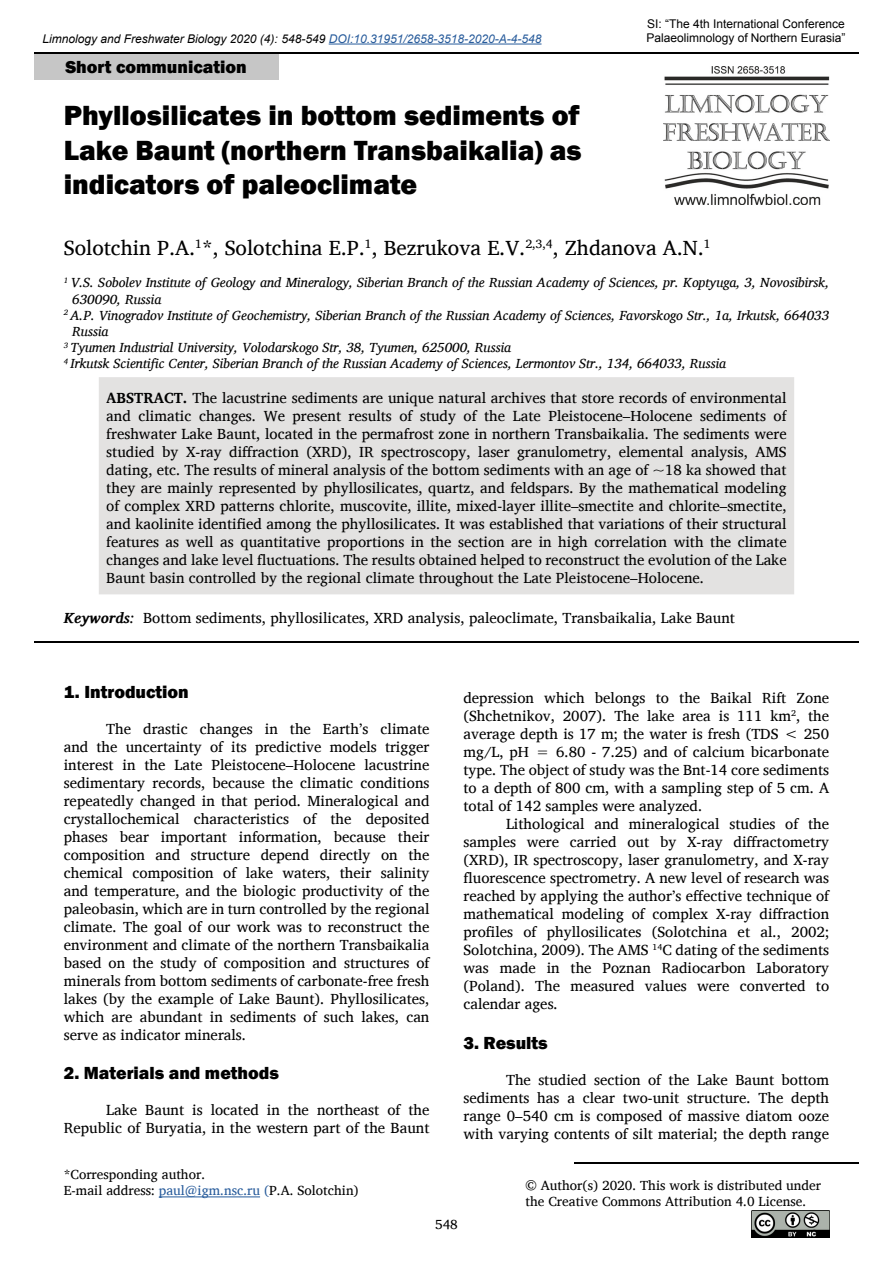
<style>
.page{position:relative;width:893px;height:1263px;background:#fff}
.page>*{position:absolute;margin:0;border:0;box-sizing:border-box;transform-origin:0 0}
.header_article{font:800 28.5px/34.2px "Franklin Gothic";color:#000;text-align:justify}
.Autors{font:21px "Charis SIL";color:#000}
.t1{font:800 18px "Franklin Gothic";color:#000}
.t2{font:15px/18px "Charis SIL";color:#000;text-align:justify}
.Instituts{font:italic 13.5px/16.2px "Charis SIL";color:#000}
.small_regular{font:13.5px "Charis SIL";color:#000}
.t3{font:italic 12px "Arial";color:#000}
.t4{font:12px/14.4px "Arial";color:#000}
.s1{color:#275b9b}
.s2{font-weight:700}
.s3{font-weight:700;font-style:italic}
.s4{font-style:italic}
</style>
<div class="page">
<hr style="left:34px;top:52px;width:825px;height:2px;background:#000">
<hr style="left:329px;top:44px;width:213px;height:1px;background:#275b9b">
<img style="left:663px;top:67px;width:166px;height:138px">
<div style="left:34px;top:54px;width:244px;height:26px;background:#c6c6c6"></div>
<img style="left:751px;top:1210px;width:78px;height:27px">
<hr style="left:574px;top:1162px;width:285px;height:1px;background:#000">
<hr style="left:159px;top:1196px;width:101px;height:1px;background:#275b9b">
<div style="left:99px;top:377px;width:695px;height:218px;background:#e3e2e1"></div>
<hr style="left:34px;top:641px;width:825px;height:1px;background:#000">
<p class="t3" style="left:43px;top:31px;width:500px">Limnology and Freshwater Biology 2020 (4): 548-549 <span class="s1">DOI:10.31951/2658-3518-2020-A-4-548</span></p>
<p class="t1" style="left:65px;top:55px;width:183px">Short communication</p>
<p class="header_article" style="left:64px;top:99px;width:519px">Phyllosilicates in bottom sediments of Lake Baunt (northern Transbaikalia) as indicators of paleoclimate</p>
<p class="t4" style="left:646px;top:17px;width:201px">SI: “The 4th International Conference<br>Palaeolimnology of Northern Eurasia”</p>
<p class="Autors" style="left:64px;top:236px;width:648px">Solotchin P.A.<sup>1</sup>*, Solotchina E.P.<sup>1</sup>, Bezrukova E.V.<sup>2,3,4</sup>, Zhdanova A.N.<sup>1</sup></p>
<p class="Instituts" style="left:72px;top:275px;width:758px;text-indent:-9px"><sup>1</sup> V.S. Sobolev Institute of Geology and Mineralogy, Siberian Branch of the Russian Academy of Sciences, pr. Koptyuga, 3, Novosibirsk,<br>630090, Russia</p>
<p class="Instituts" style="left:72px;top:307px;width:758px;text-indent:-9px"><sup>2</sup> A.P. Vinogradov Institute of Geochemistry, Siberian Branch of the Russian Academy of Sciences, Favorskogo Str., 1a, Irkutsk, 664033<br>Russia</p>
<p class="Instituts" style="left:64px;top:339px;width:449px"><sup>3</sup> Tyumen Industrial University, Volodarskogo Str, 38, Tyumen, 625000, Russia</p>
<p class="Instituts" style="left:64px;top:356px;width:664px"><sup>4</sup> Irkutsk Scientific Center, Siberian Branch of the Russian Academy of Sciences, Lermontov Str., 134, 664033, Russia</p>
<p class="t2" style="left:106px;top:388px;width:682px"><span class="s2">ABSTRACT.</span> The lacustrine sediments are unique natural archives that store records of environmental and climatic changes. We present results of study of the Late Pleistocene–Holocene sediments of freshwater Lake Baunt, located in the permafrost zone in northern Transbaikalia. The sediments were studied by X-ray diffraction (XRD), IR spectroscopy, laser granulometry, elemental analysis, AMS dating, etc. The results of mineral analysis of the bottom sediments with an age of ~18 ka showed that they are mainly represented by phyllosilicates, quartz, and feldspars. By the mathematical modeling of complex XRD patterns chlorite, muscovite, illite, mixed-layer illite–smectite and chlorite–smectite, and kaolinite identified among the phyllosilicates. It was established that variations of their structural features as well as quantitative proportions in the section are in high correlation with the climate changes and lake level fluctuations. The results obtained helped to reconstruct the evolution of the Lake Baunt basin controlled by the regional climate throughout the Late Pleistocene–Holocene.</p>
<p class="t2" style="left:64px;top:609px;width:673px"><span class="s3">Keywords</span><span class="s4">:</span> Bottom sediments, phyllosilicates, XRD analysis, paleoclimate, Transbaikalia, Lake Baunt</p>
<p class="t1" style="left:64px;top:680px;width:127px">1. Introduction</p>
<p class="t2" style="left:64px;top:719px;width:367px;text-indent:43px">The drastic changes in the Earth’s climate and the uncertainty of its predictive models trigger interest in the Late Pleistocene–Holocene lacustrine sedimentary records, because the climatic conditions repeatedly changed in that period. Mineralogical and crystallochemical characteristics of the deposited phases bear important information, because their composition and structure depend directly on the chemical composition of lake waters, their salinity and temperature, and the biologic productivity of the paleobasin, which are in turn controlled by the regional climate. The goal of our work was to reconstruct the environment and climate of the northern Transbaikalia based on the study of composition and structures of minerals from bottom sediments of carbonate-free fresh lakes (by the example of Lake Baunt). Phyllosilicates, which are abundant in sediments of such lakes, can serve as indicator minerals.</p>
<p class="t1" style="left:64px;top:1061px;width:217px">2. Materials and methods</p>
<p class="t2" style="left:64px;top:1101px;width:367px;text-align:right">Lake Baunt is located in the northeast of the<br>Republic of Buryatia, in the western part of the Baunt</p>
<p class="small_regular" style="left:64px;top:1166px;width:143px">*Corresponding author.</p>
<p class="small_regular" style="left:64px;top:1182px;width:296px">E-mail address: <span class="s1">paul@igm.nsc.ru (</span>P.A. Solotchin)</p>
<p class="t2" style="left:463px;top:689px;width:367px">depression which belongs to the Baikal Rift Zone (Shchetnikov, 2007). The lake area is 111 km<sup>2</sup>, the average depth is 17 m; the water is fresh (TDS &lt; 250 mg/L, pH = 6.80 - 7.25) and of calcium bicarbonate type. The object of study was the Bnt-14 core sediments to a depth of 800 cm, with a sampling step of 5 cm. A total of 142 samples were analyzed.</p>
<p class="t2" style="left:463px;top:815px;width:367px;text-indent:43px">Lithological and mineralogical studies of the samples were carried out by X-ray diffractometry (XRD), IR spectroscopy, laser granulometry, and X-ray fluorescence spectrometry. A new level of research was reached by applying the author’s effective technique of mathematical modeling of complex X-ray diffraction profiles of phyllosilicates (Solotchina et al., 2002; Solotchina, 2009). The AMS <sup>14</sup>C dating of the sediments was made in the Poznan Radiocarbon Laboratory (Poland). The measured values were converted to calendar ages.</p>
<p class="t1" style="left:463px;top:1031px;width:86px">3. Results</p>
<p class="t2" style="left:463px;top:1070px;width:367px;text-indent:43px">The studied section of the Lake Baunt bottom sediments has a clear two-unit structure. The depth range 0–540 cm is composed of massive diatom ooze with varying contents of silt material; the depth range</p>
<p class="small_regular" style="left:526px;top:1177px;width:297px">© Author(s) 2020. This work is distributed under</p>
<p class="small_regular" style="left:526px;top:1193px;width:282px">the Creative Commons Attribution 4.0 License.</p>
<p class="small_regular" style="left:435px;top:1216px;width:24px">548</p>
</div>
